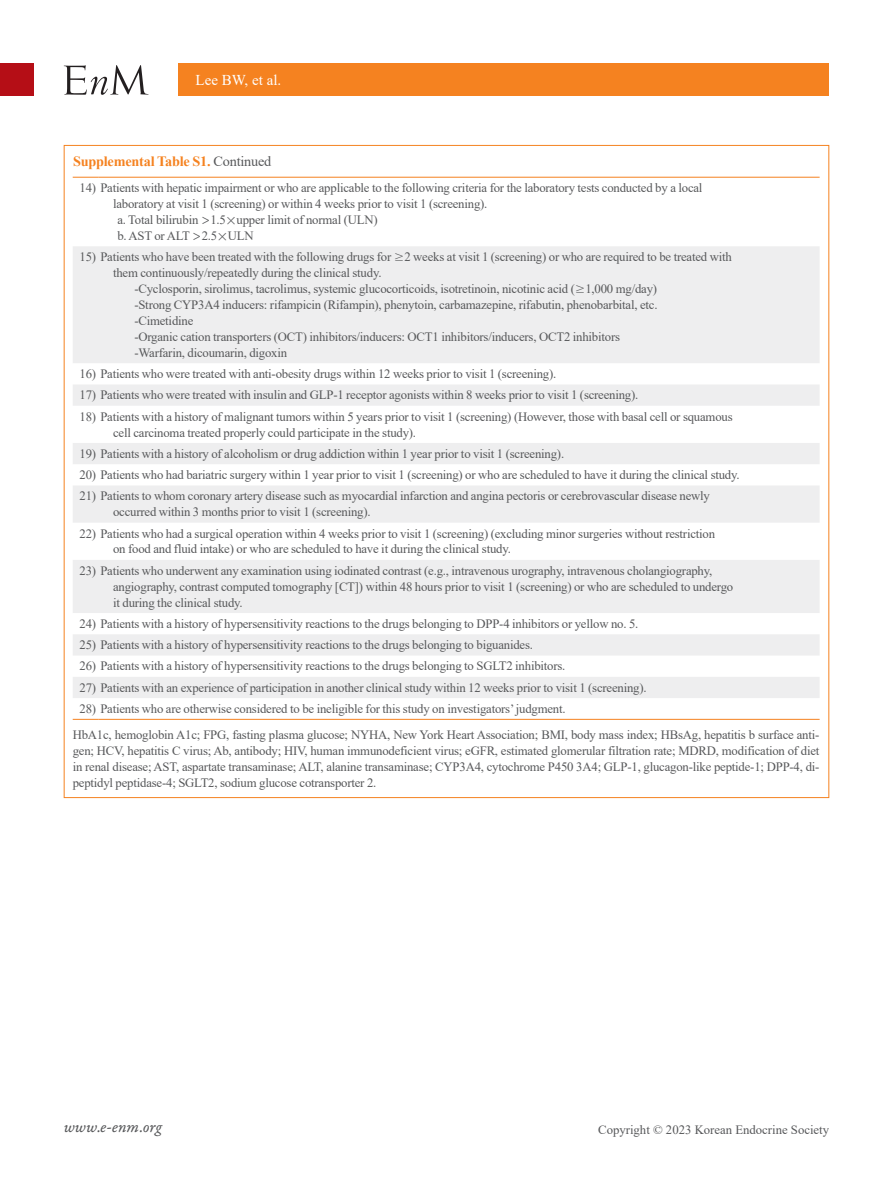
<style>
.page{position:relative;width:893px;height:1191px;background:#fff}
.page>*{position:absolute;margin:0;border:0;box-sizing:border-box;transform-origin:0 0}
.t1{font:16.5px "Garamond Premr Pro It Capt";color:#57585a}
.t2{font:15px "Times New Roman";color:#fff}
.표그림제목{font:700 14.25px "Times New Roman";letter-spacing:-.015em;color:#f58220}
.표본문{font:12.75px/15.9px "Times New Roman";letter-spacing:-.015em;color:#57585a;text-align:justify}
.s1{font-weight:400;color:#57585a}
.s2{font-family:"Dotum"}
</style>
<div class="page">
<div style="left:0;top:64px;width:34px;height:32px;background:#b50e16"></div>
<div style="left:179px;top:64px;width:650px;height:32px;background:#f58220"></div>
<svg style="left:64px;top:65px;width:85px;height:30px"></svg>
<svg style="left:73px;top:246px;width:747px;height:452px;fill:#eeeeef"></svg>
<svg style="left:73px;top:177px;width:25px;height:1px"></svg>
<hr style="left:98px;top:177px;width:722px;height:1px;background:#f58220">
<svg style="left:73px;top:719px;width:25px;height:1px"></svg>
<hr style="left:98px;top:719px;width:722px;height:1px;background:#f58220">
<p class="t2" style="left:196px;top:69px;width:87px">Lee BW, et al.</p>
<p class="표그림제목" style="left:73px;top:151px;width:200px">Supplemental Table S1. <span class="s1">Continued</span></p>
<p class="표본문" style="left:79px;top:179px;width:624px">14) Patients with hepatic impairment or who are applicable to the following criteria for the laboratory tests conducted by a local</p>
<p class="표본문" style="left:113px;top:195px;width:376px">laboratory at visit 1 (screening) or within 4 weeks prior to visit 1 (screening).</p>
<p class="표본문" style="left:117px;top:211px;width:262px">a. Total bilirubin <span class="s2">&gt;</span>1.5<span class="s2">×</span>upper limit of normal (ULN)</p>
<p class="표본문" style="left:117px;top:227px;width:138px">b. AST or ALT <span class="s2">&gt;</span>2.5<span class="s2">×</span>ULN</p>
<p class="표본문" style="left:79px;top:248px;width:654px">15) Patients who have been treated with the following drugs for <span class="s2">≥</span>2 weeks at visit 1 (screening) or who are required to be treated with</p>
<p class="표본문" style="left:113px;top:264px;width:270px">them continuously/repeatedly during the clinical study.</p>
<p class="표본문" style="left:134px;top:280px;width:524px">-Cyclosporin, sirolimus, tacrolimus, systemic glucocorticoids, isotretinoin, nicotinic acid (<span class="s2">≥</span>1,000 mg/day)</p>
<p class="표본문" style="left:134px;top:296px;width:525px">-Strong CYP3A4 inducers: rifampicin (Rifampin), phenytoin, carbamazepine, rifabutin, phenobarbital, etc.</p>
<p class="표본문" style="left:134px;top:312px;width:61px">-Cimetidine</p>
<p class="표본문" style="left:134px;top:328px;width:487px">-Organic cation transporters (OCT) inhibitors/inducers: OCT1 inhibitors/inducers, OCT2 inhibitors</p>
<p class="표본문" style="left:134px;top:344px;width:154px">-Warfarin, dicoumarin, digoxin</p>
<p class="표본문" style="left:79px;top:365px;width:478px">16) Patients who were treated with anti-obesity drugs within 12 weeks prior to visit 1 (screening).</p>
<p class="표본문" style="left:79px;top:387px;width:560px">17) Patients who were treated with insulin and GLP-1 receptor agonists within 8 weeks prior to visit 1 (screening).</p>
<p class="표본문" style="left:79px;top:408px;width:655px">18) Patients with a history of malignant tumors within 5 years prior to visit 1 (screening) (However, those with basal cell or squamous</p>
<p class="표본문" style="left:113px;top:424px;width:305px">cell carcinoma treated properly could participate in the study).</p>
<p class="표본문" style="left:79px;top:445px;width:486px">19) Patients with a history of alcoholism or drug addiction within 1 year prior to visit 1 (screening).</p>
<p class="표본문" style="left:79px;top:466px;width:662px">20) Patients who had bariatric surgery within 1 year prior to visit 1 (screening) or who are scheduled to have it during the clinical study.</p>
<p class="표본문" style="left:79px;top:488px;width:632px">21) Patients to whom coronary artery disease such as myocardial infarction and angina pectoris or cerebrovascular disease newly</p>
<p class="표본문" style="left:113px;top:503px;width:259px">occurred within 3 months prior to visit 1 (screening).</p>
<p class="표본문" style="left:79px;top:525px;width:637px">22) Patients who had a surgical operation within 4 weeks prior to visit 1 (screening) (excluding minor surgeries without restriction</p>
<p class="표본문" style="left:113px;top:541px;width:399px">on food and fluid intake) or who are scheduled to have it during the clinical study.</p>
<p class="표본문" style="left:79px;top:562px;width:634px">23) Patients who underwent any examination using iodinated contrast (e.g., intravenous urography, intravenous cholangiography,</p>
<p class="표본문" style="left:113px;top:578px;width:622px">angiography, contrast computed tomography [CT]) within 48 hours prior to visit 1 (screening) or who are scheduled to undergo</p>
<p class="표본문" style="left:113px;top:594px;width:131px">it during the clinical study.</p>
<p class="표본문" style="left:79px;top:615px;width:560px">24) Patients with a history of hypersensitivity reactions to the drugs belonging to DPP-4 inhibitors or yellow no. 5.</p>
<p class="표본문" style="left:79px;top:636px;width:455px">25) Patients with a history of hypersensitivity reactions to the drugs belonging to biguanides.</p>
<p class="표본문" style="left:79px;top:658px;width:487px">26) Patients with a history of hypersensitivity reactions to the drugs belonging to SGLT2 inhibitors.</p>
<p class="표본문" style="left:79px;top:679px;width:569px">27) Patients with an experience of participation in another clinical study within 12 weeks prior to visit 1 (screening).</p>
<p class="표본문" style="left:79px;top:700px;width:488px">28) Patients who are otherwise considered to be ineligible for this study on investigators’ judgment.</p>
<p class="표본문" style="left:73px;top:726px;width:748px">HbA1c, hemoglobin A1c; FPG, fasting plasma glucose; NYHA, New York Heart Association; BMI, body mass index; HBsAg, hepatitis b surface anti&shy;gen; HCV, hepatitis C virus; Ab, antibody; HIV, human immunodeficient virus; eGFR, estimated glomerular filtration rate; MDRD, modification of diet in renal disease; AST, aspartate transaminase; ALT, alanine transaminase; CYP3A4, cytochrome P450 3A4; GLP-1, glucagon-like peptide-1; DPP-4, di&shy;peptidyl peptidase-4; SGLT2, sodium glucose cotransporter 2.</p>
<p class="t1" style="left:64px;top:1117px;width:100px">www.e-enm.org</p>
<p class="표본문" style="left:598px;top:1120px;width:233px">Copyright © 2023 Korean Endocrine Society</p>
</div>
